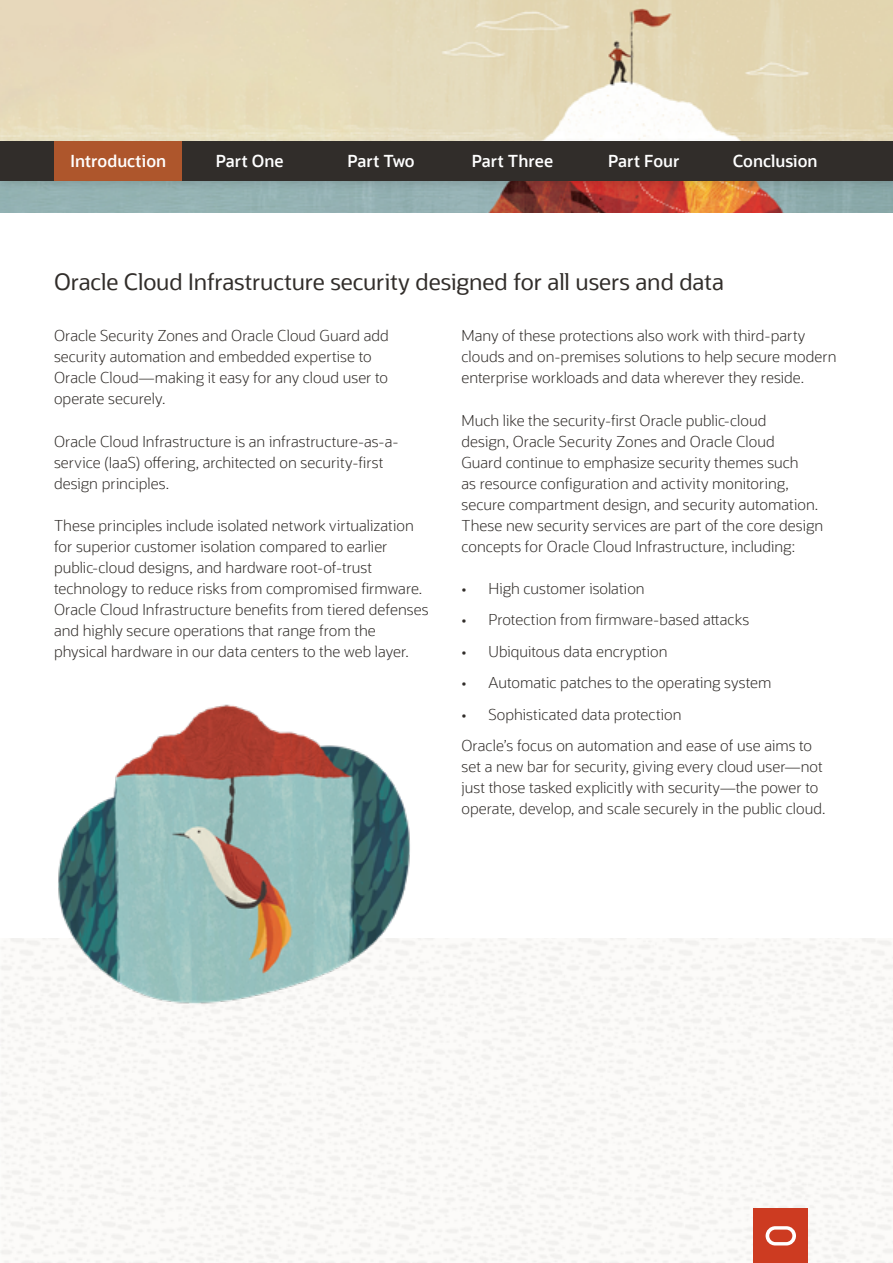
<style>
.page{position:relative;width:893px;height:1263px;background:#fff}
.page>*{position:absolute;margin:0;border:0;box-sizing:border-box;transform-origin:0 0}
.Sub_Title_15_18{font:22.5px "Oracle Sans";letter-spacing:-.005em;color:#312d2a}
.Body_10_14{font:600 16.5px "Oracle Sans";color:#fff}
.Body_10_14-2{font:300 15px/21px "Oracle Sans";color:#312d2a}
</style>
<div class="page">
<img style="left:0;top:0;width:893px;height:213px">
<img style="left:0;top:938px;width:893px;height:325px">
<img style="left:54px;top:704px;width:359px;height:323px">
<div style="left:754px;top:1209px;width:54px;height:54px;background:#cd3b21"></div>
<svg style="left:766px;top:1226px;width:30px;height:19px"></svg>
<div style="left:0;top:137px;width:893px;height:55px;background:#000;opacity:.12"></div>
<div style="left:0;top:141px;width:893px;height:39px;background:#312d2a"></div>
<div style="left:55px;top:141px;width:127px;height:39px;background:#ae562c"></div>
<p class="Body_10_14" style="left:70px;top:151px;width:97px">Introduction</p>
<p class="Body_10_14" style="left:216px;top:151px;width:69px">Part One</p>
<p class="Body_10_14" style="left:347px;top:151px;width:69px">Part Two</p>
<p class="Body_10_14" style="left:472px;top:151px;width:83px">Part Three</p>
<p class="Body_10_14" style="left:608px;top:151px;width:73px">Part Four</p>
<p class="Body_10_14" style="left:733px;top:151px;width:86px">Conclusion</p>
<p class="Sub_Title_15_18" style="left:54px;top:268px;width:671px">Oracle Cloud Infrastructure security designed for all users and data</p>
<p class="Body_10_14-2" style="left:54px;top:326px;width:336px">Oracle Security Zones and Oracle Cloud Guard add security automation and embedded expertise to Oracle Cloud—making it easy for any cloud user to operate securely.</p>
<p class="Body_10_14-2" style="left:54px;top:431px;width:346px">Oracle Cloud Infrastructure is an infrastructure-as-a&shy;service (IaaS) offering, architected on security-first design principles.</p>
<p class="Body_10_14-2" style="left:54px;top:515px;width:376px">These principles include isolated network virtualization for superior customer isolation compared to earlier public-cloud designs, and hardware root-of-trust technology to reduce risks from compromised firmware.<br>Oracle Cloud Infrastructure benefits from tiered defenses and highly secure operations that range from the physical hardware in our data centers to the web layer.</p>
<p class="Body_10_14-2" style="left:461px;top:326px;width:376px">Many of these protections also work with third-party clouds and on-premises solutions to help secure modern enterprise workloads and data wherever they reside.</p>
<p class="Body_10_14-2" style="left:461px;top:410px;width:363px">Much like the security-first Oracle public-cloud<br>design, Oracle Security Zones and Oracle Cloud<br>Guard continue to emphasize security themes such<br>as resource configuration and activity monitoring, secure compartment design, and security automation.<br>These new security services are part of the core design concepts for Oracle Cloud Infrastructure, including:</p>
<p class="Body_10_14-2" style="left:461px;top:578px;width:185px">• High customer isolation</p>
<p class="Body_10_14-2" style="left:461px;top:610px;width:289px">• Protection from firmware-based attacks</p>
<p class="Body_10_14-2" style="left:461px;top:641px;width:207px">• Ubiquitous data encryption</p>
<p class="Body_10_14-2" style="left:461px;top:673px;width:311px">• Automatic patches to the operating system</p>
<p class="Body_10_14-2" style="left:461px;top:704px;width:222px">• Sophisticated data protection</p>
<p class="Body_10_14-2" style="left:461px;top:736px;width:366px">Oracle’s focus on automation and ease of use aims to set a new bar for security, giving every cloud user—not just those tasked explicitly with security—the power to operate, develop, and scale securely in the public cloud.</p>
</div>
